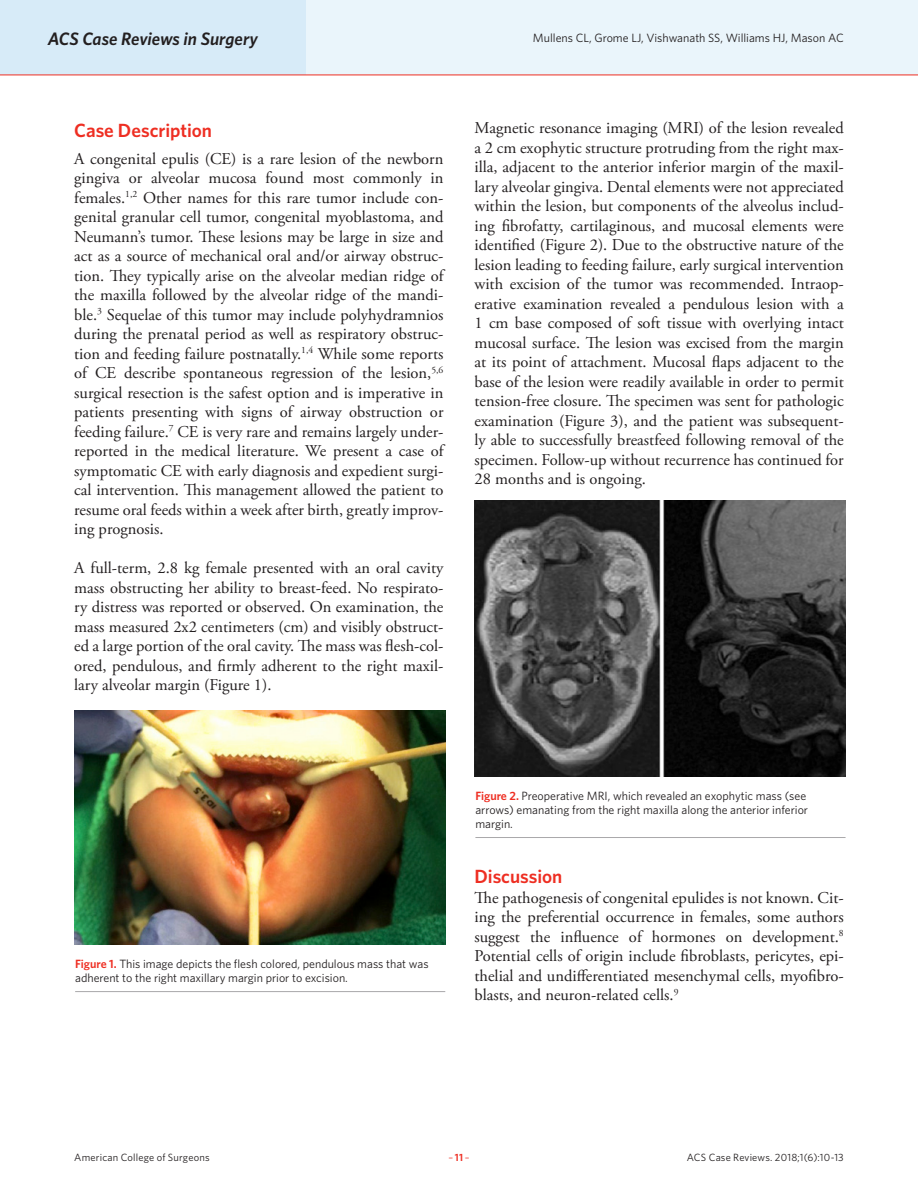
<style>
.page{position:relative;width:918px;height:1188px;background:#fff}
.page>*{position:absolute;margin:0;border:0;box-sizing:border-box;transform-origin:0 0}
.Article_Subhead{font:600 19.2px "Whitney";color:#ee2e22}
.Article_Body_no_inde{font:600 19.2px "Whitney";letter-spacing:-.005em;color:#ee2e22}
.t1{font:italic 600 18px "Whitney";letter-spacing:-.005em;color:#231f20}
.Article_Body_no_inde-2{font:16.5px/19.5px "Adobe Garamond Pro";color:#231f20;text-align:justify}
.Caption_New{font:12px/14.4px "Whitney";color:#231f20}
.t2{font:10.5px "Whitney";letter-spacing:.02em;color:#231f20}
.t3{font:10.5px "Whitney";color:#ee2e22}
.s1{font-weight:600;color:#ee2e22}
.s2{font-weight:600}
</style>
<div class="page">
<div style="left:0;top:0;width:918px;height:75px;background:#eaf5fb"></div>
<div style="left:0;top:0;width:306px;height:75px;background:#d7ebf8"></div>
<hr style="left:0;top:75px;width:918px;height:1px;background:#ee2e22">
<hr style="left:75px;top:991px;width:370px;height:1px;background:#a9a8aa">
<hr style="left:475px;top:837px;width:371px;height:1px;background:#a9a8aa">
<img style="left:74px;top:711px;width:371px;height:234px">
<img style="left:475px;top:500px;width:371px;height:277px">
<p class="t1" style="left:48px;top:26px;width:212px">ACS Case Reviews in Surgery</p>
<p class="Caption_New" style="left:533px;top:31px;width:312px">Mullens CL, Grome LJ, Vishwanath SS, Williams HJ, Mason AC</p>
<p class="Article_Subhead" style="left:74px;top:117px;width:139px">Case Description</p>
<p class="Article_Body_no_inde-2" style="left:74px;top:149px;width:371px">A congenital epulis (CE) is a rare lesion of the newborn gingiva or alveolar mucosa found most commonly in females.<sup>1,2</sup> Other names for this rare tumor include con&shy;genital granular cell tumor, congenital myoblastoma, and Neumann’s tumor. These lesions may be large in size and act as a source of mechanical oral and/or airway obstruc&shy;tion. They typically arise on the alveolar median ridge of the maxilla followed by the alveolar ridge of the mandi&shy;ble.<sup>3</sup> Sequelae of this tumor may include polyhydramnios during the prenatal period as well as respiratory obstruc&shy;tion and feeding failure postnatally.<sup>1,4</sup> While some reports of CE describe spontaneous regression of the lesion,<sup>5,6 </sup>surgical resection is the safest option and is imperative in patients presenting with signs of airway obstruction or feeding failure.<sup>7</sup> CE is very rare and remains largely under&shy;reported in the medical literature. We present a case of symptomatic CE with early diagnosis and expedient surgi&shy;cal intervention. This management allowed the patient to resume oral feeds within a week after birth, greatly improv&shy;ing prognosis.</p>
<p class="Article_Body_no_inde-2" style="left:74px;top:559px;width:371px">A full-term, 2.8 kg female presented with an oral cavity mass obstructing her ability to breast-feed. No respirato&shy;ry distress was reported or observed. On examination, the mass measured 2x2 centimeters (cm) and visibly obstruct&shy;ed a large portion of the oral cavity. The mass was flesh-col&shy;ored, pendulous, and firmly adherent to the right maxil&shy;lary alveolar margin (Figure 1).</p>
<p class="Article_Body_no_inde-2" style="left:475px;top:119px;width:371px">Magnetic resonance imaging (MRI) of the lesion revealed a 2 cm exophytic structure protruding from the right max&shy;illa, adjacent to the anterior inferior margin of the maxil&shy;lary alveolar gingiva. Dental elements were not appreciated within the lesion, but components of the alveolus includ&shy;ing fibrofatty, cartilaginous, and mucosal elements were identified (Figure 2). Due to the obstructive nature of the lesion leading to feeding failure, early surgical intervention with excision of the tumor was recommended. Intraop&shy;erative examination revealed a pendulous lesion with a 1 cm base composed of soft tissue with overlying intact mucosal surface. The lesion was excised from the margin at its point of attachment. Mucosal flaps adjacent to the base of the lesion were readily available in order to permit tension-free closure. The specimen was sent for pathologic examination (Figure 3), and the patient was subsequent&shy;ly able to successfully breastfeed following removal of the specimen. Follow-up without recurrence has continued for 28 months and is ongoing.</p>
<p class="Caption_New" style="left:75px;top:956px;width:355px"><span class="s1">Figure 1.</span> This image depicts the flesh colored, pendulous mass that was adherent to the right maxillary margin prior to excision.</p>
<p class="Caption_New" style="left:475px;top:788px;width:334px"><span class="s1">Figure 2.</span> Preoperative MRI, which revealed an exophytic mass (see arrows) emanating from the right maxilla along the anterior inferior margin.</p>
<p class="Article_Body_no_inde" style="left:475px;top:864px;width:89px">Discussion</p>
<p class="Article_Body_no_inde-2" style="left:475px;top:889px;width:371px">The pathogenesis of congenital epulides is not known. Cit&shy;ing the preferential occurrence in females, some authors suggest the influence of hormones on development.<sup>8<br></sup>Potential cells of origin include fibroblasts, pericytes, epi&shy;thelial and undifferentiated mesenchymal cells, myofibro&shy;blasts, and neuron-related cells.<sup>9</sup></p>
<p class="t2" style="left:74px;top:1150px;width:137px">American College of Surgeons</p>
<p class="t3" style="left:448px;top:1150px;width:23px">–<span class="s2">11</span>–</p>
<p class="t2" style="left:687px;top:1150px;width:158px">ACS Case Reviews. 2018;1(6):10-13</p>
</div>
